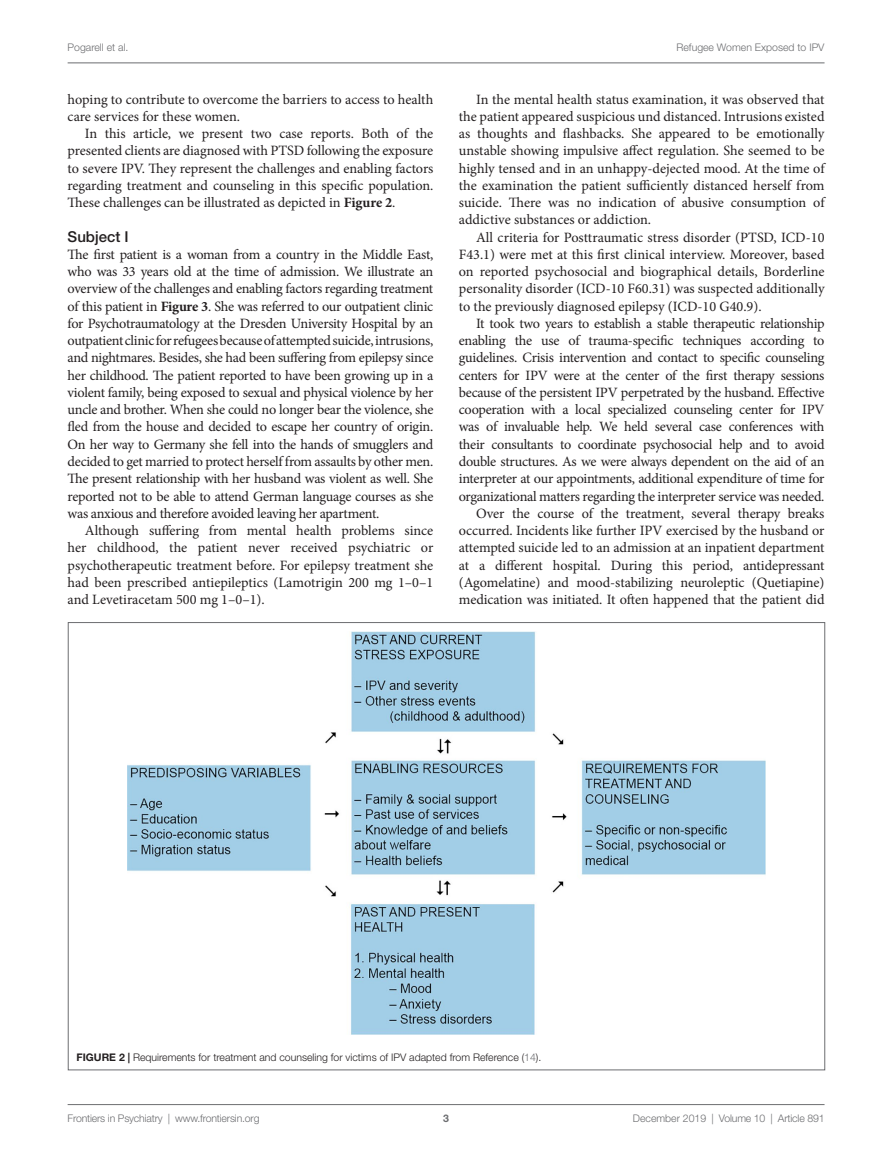
<style>
.page{position:relative;width:893px;height:1170px;background:#fff}
.page>*{position:absolute;margin:0;border:0;box-sizing:border-box;transform-origin:0 0}
._3{font:500 15px "Helvetica Neue LT Std";color:#231f20}
.T{font:14.25px/17.2px "Minion Pro MTC";letter-spacing:-.005em;color:#231f20;text-align:justify}
.T1{font:14.25px/17.2px "Minion Pro MTC";letter-spacing:-.025em;color:#231f20;text-align:justify}
.DVA{font:300 10.5px "Helvetica Neue LT Std";letter-spacing:-.015em;color:#6c6d70}
.FC{font:300 10.5px "Helvetica Neue LT Std";color:#231f20}
.t1{font:700 10.5px "Helvetica Neue LT Std";color:#6c6d70}
.s1{font-family:"Minion Pro";font-weight:700}
.s2{font-weight:700}
.s3{color:#6c6d70}
</style>
<div class="page">
<hr style="left:68px;top:63px;width:756px;height:1px;background:#6c6d70">
<hr style="left:68px;top:1104px;width:756px;height:1px;background:#6c6d70">
<img style="left:127px;top:631px;width:638px;height:403px">
<p class="DVA" style="left:68px;top:41px;width:62px">Pogarell et al.</p>
<p class="DVA" style="left:676px;top:41px;width:150px">Refugee Women Exposed to IPV</p>
<p class="T" style="left:68px;top:90px;width:367px">hoping to contribute to overcome the barriers to access to health care services for these women.</p>
<p class="T" style="left:68px;top:125px;width:367px;text-indent:17px">In this article, we present two case reports. Both of the presented clients are diagnosed with PTSD following the exposure to severe IPV. They represent the challenges and enabling factors regarding treatment and counseling in this specific population.<br>These challenges can be illustrated as depicted in <span class="s1">Figure 2</span>.</p>
<p class="_3" style="left:68px;top:227px;width:63px">Subject I</p>
<p class="T1" style="left:68px;top:246px;width:367px">The first patient is a woman from a country in the Middle East, who was 33 years old at the time of admission. We illustrate an overview of the challenges and enabling factors regarding treatment of this patient in <span class="s1">Figure 3</span>. She was referred to our outpatient clinic for Psychotraumatology at the Dresden University Hospital by an outpatient clinic for refugees because of attempted suicide, intrusions, and nightmares. Besides, she had been suffering from epilepsy since her childhood. The patient reported to have been growing up in a violent family, being exposed to sexual and physical violence by her uncle and brother. When she could no longer bear the violence, she fled from the house and decided to escape her country of origin.<br>On her way to Germany she fell into the hands of smugglers and decided to get married to protect herself from assaults by other men.<br>The present relationship with her husband was violent as well. She reported not to be able to attend German language courses as she was anxious and therefore avoided leaving her apartment.</p>
<p class="T" style="left:68px;top:522px;width:367px;text-indent:17px">Although suffering from mental health problems since her childhood, the patient never received psychiatric or psychotherapeutic treatment before. For epilepsy treatment she had been prescribed antiepileptics (Lamotrigin 200 mg 1–0–1 and Levetiracetam 500 mg 1–0–1).</p>
<p class="T" style="left:459px;top:90px;width:367px;text-indent:17px">In the mental health status examination, it was observed that the patient appeared suspicious und distanced. Intrusions existed as thoughts and flashbacks. She appeared to be emotionally unstable showing impulsive affect regulation. She seemed to be highly tensed and in an unhappy-dejected mood. At the time of the examination the patient sufficiently distanced herself from suicide. There was no indication of abusive consumption of addictive substances or addiction.</p>
<p class="T" style="left:459px;top:228px;width:367px;text-indent:17px">All criteria for Posttraumatic stress disorder (PTSD, ICD-10<br>F43.1) were met at this first clinical interview. Moreover, based on reported psychosocial and biographical details, Borderline personality disorder (ICD-10 F60.31) was suspected additionally to the previously diagnosed epilepsy (ICD-10 G40.9).</p>
<p class="T" style="left:459px;top:315px;width:367px;text-indent:17px">It took two years to establish a stable therapeutic relationship enabling the use of trauma-specific techniques according to guidelines. Crisis intervention and contact to specific counseling centers for IPV were at the center of the first therapy sessions because of the persistent IPV perpetrated by the husband. Effective cooperation with a local specialized counseling center for IPV was of invaluable help. We held several case conferences with their consultants to coordinate psychosocial help and to avoid double structures. As we were always dependent on the aid of an interpreter at our appointments, additional expenditure of time for organizational matters regarding the interpreter service was needed.</p>
<p class="T" style="left:459px;top:504px;width:367px;text-indent:17px">Over the course of the treatment, several therapy breaks occurred. Incidents like further IPV exercised by the husband or attempted suicide led to an admission at an inpatient department at a different hospital. During this period, antidepressant (Agomelatine) and mood-stabilizing neuroleptic (Quetiapine) medication was initiated. It often happened that the patient did</p>
<p class="FC" style="left:77px;top:1051px;width:466px"><span class="s2">FIGURE 2 |</span> Requirements for treatment and counseling for victims of IPV adapted from Reference (<span class="s3">14</span>).</p>
<p class="DVA" style="left:68px;top:1111px;width:193px">Frontiers in Psychiatry | www.frontiersin.org</p>
<p class="DVA" style="left:633px;top:1111px;width:193px">December 2019 | Volume 10 | Article 891</p>
<p class="t1" style="left:443px;top:1111px;width:7px">3</p>
</div>
